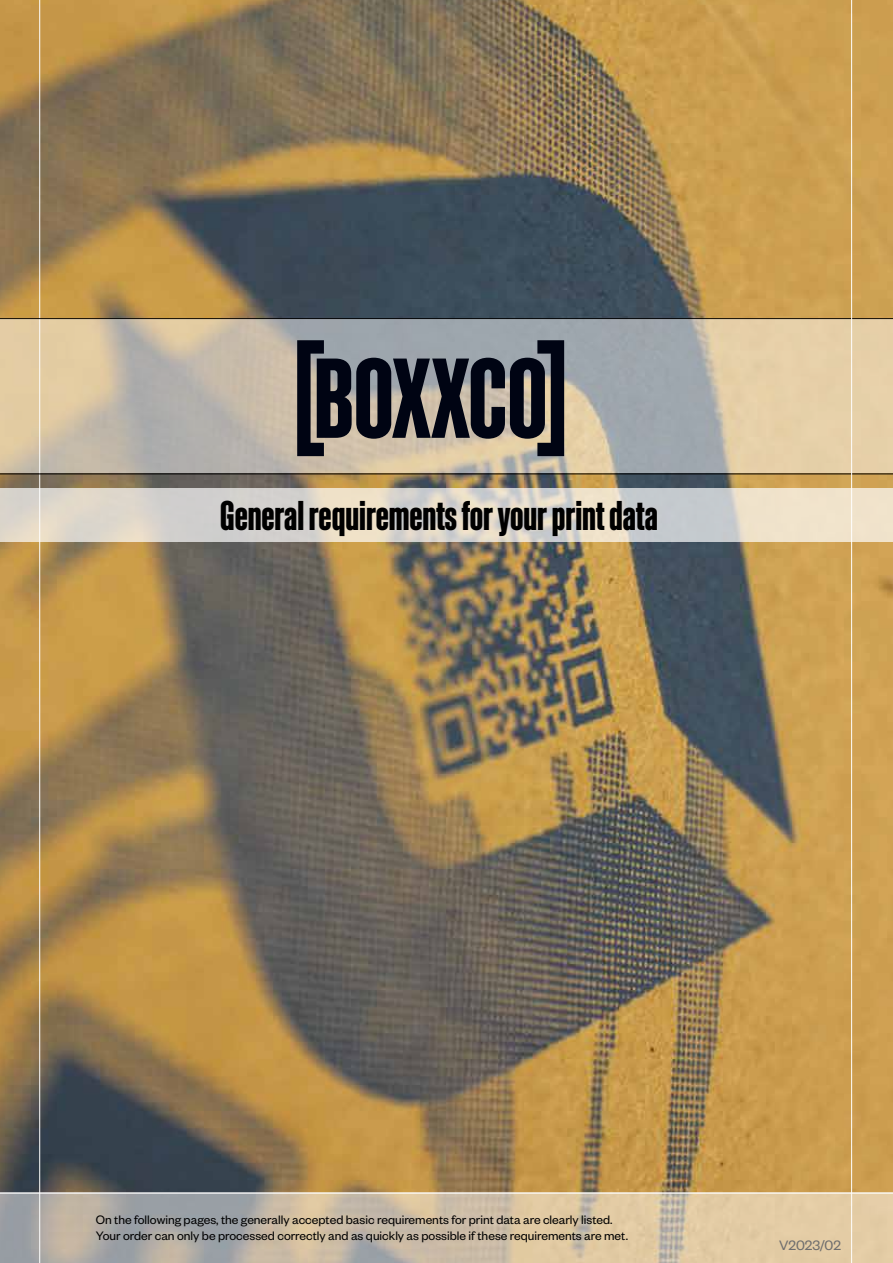
<style>
.page{position:relative;width:893px;height:1263px;background:#fff}
.page>*{position:absolute;margin:0;border:0;box-sizing:border-box;transform-origin:0 0}
.t1{font:40.5px "Sohne Schmal Dreiviertelfett";color:#000}
.t2{font:15px "Founders Grotesk";color:#6f6e6e}
.t3{font:13.5px/16.2px "Founders Grotesk";color:#000}
</style>
<div class="page">
<img style="left:0;top:0;width:893px;height:1193px">
<hr style="left:39px;top:0;width:1px;height:1263px;background:#fff">
<hr style="left:0;top:473px;width:893px;height:1px;background:#000">
<hr style="left:0;top:318px;width:893px;height:1px;background:#000">
<hr style="left:851px;top:0;width:1px;height:1263px;background:#fff">
<svg style="left:0;top:319px;width:893px;height:153px;background:#c6bca9"></svg>
<svg style="left:0;top:488px;width:893px;height:54px;background:#dcd6cb"></svg>
<svg style="left:0;top:1193px;width:893px;height:70px;background:#c9bba5"></svg>
<svg style="left:297px;top:340px;width:267px;height:116px;background:#59595b"></svg>
<h1 class="t1" style="left:220px;top:493px;width:439px">General requirements for your print data</h1>
<p class="t3" style="left:96px;top:1211px;width:534px">On the following pages, the generally accepted basic requirements for print data are clearly listed.<br>Your order can only be processed correctly and as quickly as possible if these requirements are met.</p>
<p class="t2" style="left:779px;top:1236px;width:63px">V2023/02</p>
</div>
